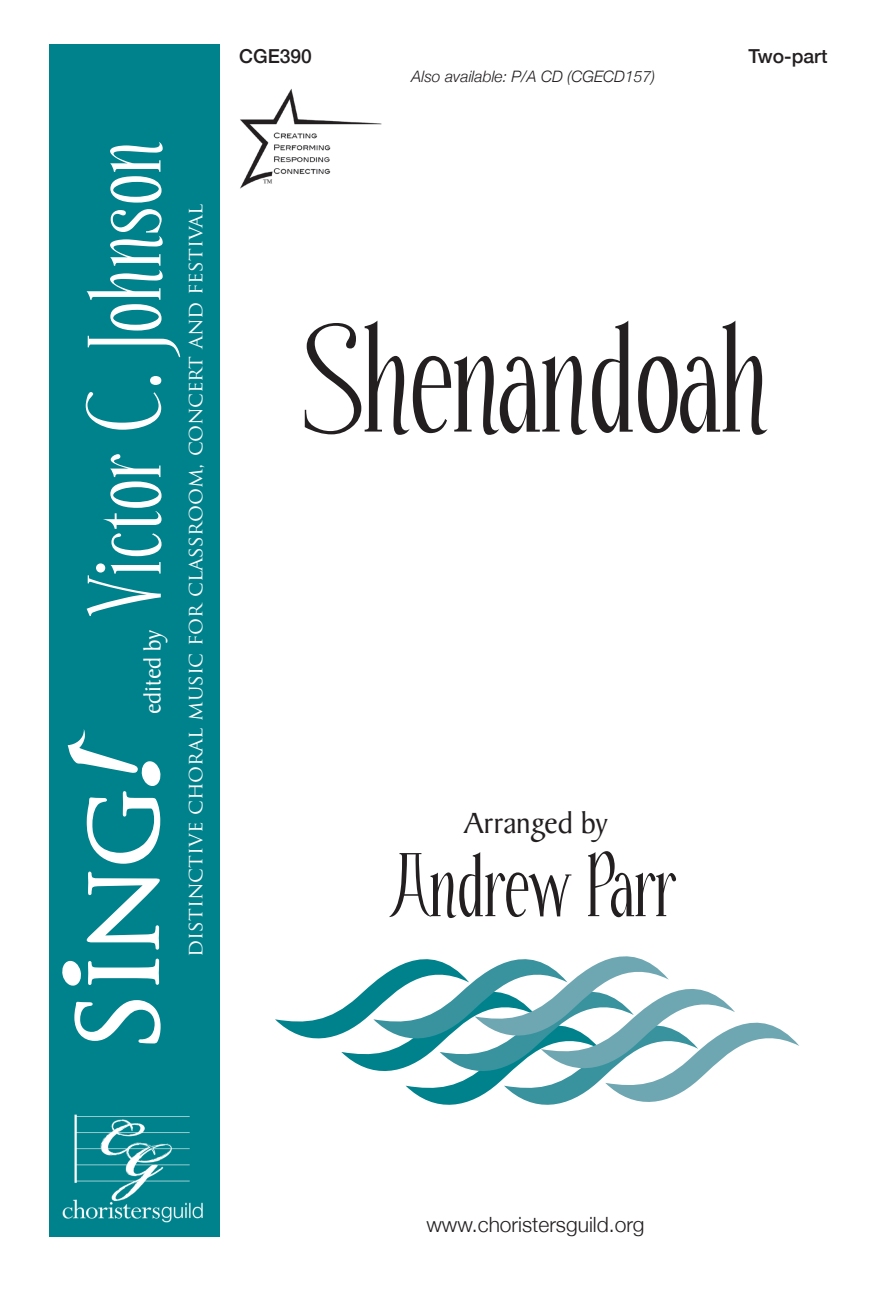
<style>
.page{position:relative;width:882px;height:1292px;background:#fff}
.page>*{position:absolute;margin:0;border:0;box-sizing:border-box;transform-origin:0 0}
.t1{font:157.5px "Echelon";color:#231f20}
.t2{font:105px "Echelon";letter-spacing:.02em;color:#fff}
.t3{font:91px "Echelon";color:#231f20}
.t4{font:31.5px "Baker Signet";color:#231f20}
.t5{font:24.5px "Baker Signet";color:#fff}
.t6{font:21px "Trajan Pro";color:#fff}
.t7{font:300 21px "Helvetica Neue";color:#231f20}
.t8{font:500 19.25px "Helvetica Neue";color:#231f20}
.t9{font:italic 300 15.75px "Helvetica Neue";color:#231f20}
.t10{font:italic 10.15px "Perpetua";color:#231f20}
</style>
<div class="page">
<div style="left:50px;top:44px;width:170px;height:1192px;background:#00828c"></div>
<svg style="left:62px;top:960px;width:19px;height:26px"></svg>
<svg style="left:74px;top:1000px;width:87px;height:43px"></svg>
<svg style="left:88px;top:958px;width:71px;height:27px"></svg>
<svg style="left:87px;top:871px;width:73px;height:78px"></svg>
<svg style="left:68px;top:729px;width:93px;height:134px"></svg>
<img style="left:240px;top:88px;width:142px;height:101px">
<img style="left:62px;top:1114px;width:141px;height:109px">
<svg style="left:275px;top:983px;width:98px;height:87px"></svg>
<svg style="left:373px;top:959px;width:102px;height:146px"></svg>
<svg style="left:475px;top:956px;width:324px;height:149px"></svg>
<h2 class="t2" style="left:76px;top:612px;width:471px;rotate:-90deg">Victor C. Johnson</h2>
<p class="t5" style="left:140px;top:714px;width:86px;rotate:-90deg">edited by</p>
<p class="t6" style="left:182px;top:956px;width:754px;rotate:-90deg">distinctive choral music for classroom, concert and festival</p>
<p class="t8" style="left:239px;top:41px;width:74px">CGE390</p>
<p class="t8" style="left:749px;top:41px;width:80px">Two-part</p>
<p class="t9" style="left:412px;top:64px;width:245px">Also available: P/A CD (CGECD157)</p>
<p class="t10" style="left:263px;top:177px;width:11px">™</p>
<h1 class="t1" style="left:301px;top:304px;width:470px">Shenandoah</h1>
<h3 class="t4" style="left:464px;top:805px;width:145px">Arranged by</h3>
<h3 class="t3" style="left:393px;top:842px;width:285px">Andrew Parr</h3>
<p class="t7" style="left:426px;top:1208px;width:220px">www.choristersguild.org</p>
</div>
